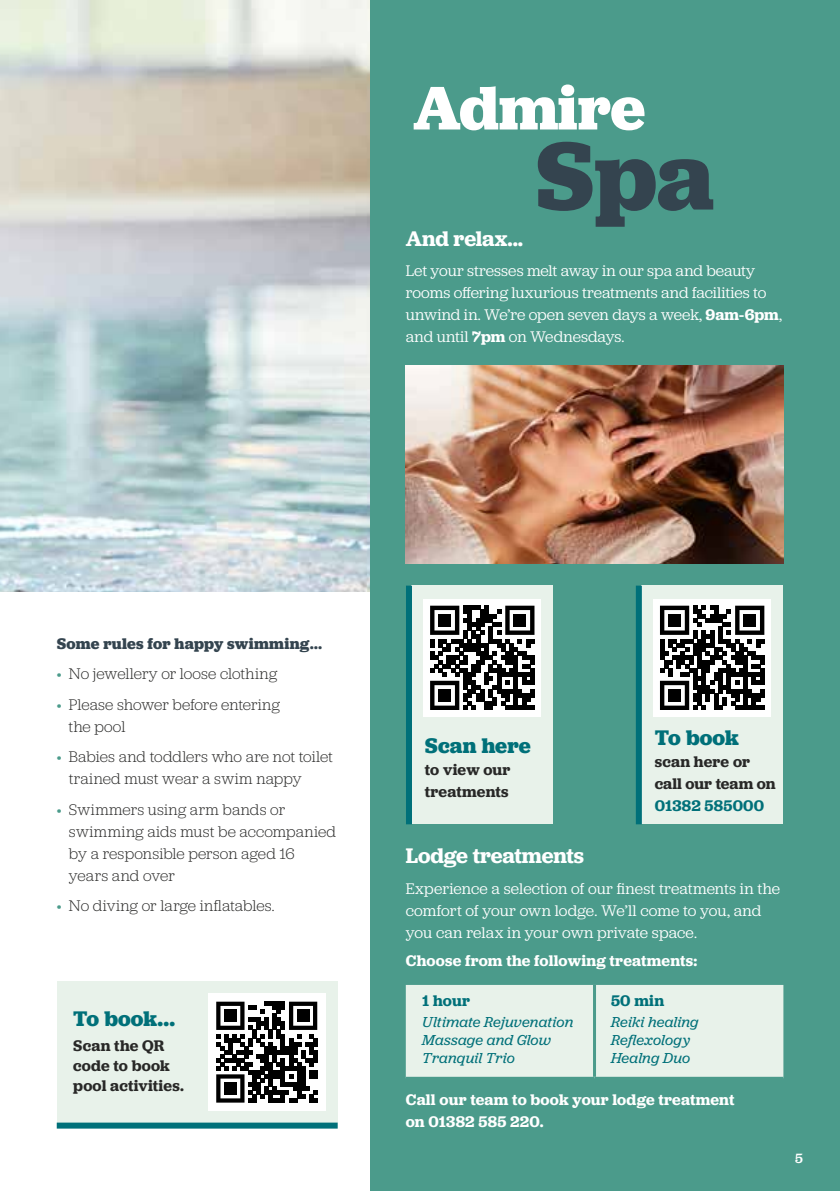
<style>
.page{position:relative;width:840px;height:1191px;background:#fff}
.page>*{position:absolute;margin:0;border:0;box-sizing:border-box;transform-origin:0 0}
.t1{font:700 100px "Jubilat";color:#34444f}
.t2{font:700 64px "Jubilat";letter-spacing:-.005em;color:#fff}
.t3{font:600 22px "Jubilat";letter-spacing:-.01em;color:#fff}
.t4{font:700 22px "Jubilat";letter-spacing:.005em;color:#007079}
.t5{font:16px/22px "Jubilat";color:#fff}
.t6{font:300 16px/22px "Jubilat";letter-spacing:.005em;color:#282827}
.t7{font:600 16px/22px "Jubilat";letter-spacing:.01em;color:#fff}
.t8{font:600 16px/22px "Jubilat";letter-spacing:.01em;color:#282827}
.t9{font:700 16px "Jubilat";letter-spacing:.015em;color:#34444f}
.t10{font:600 16px "Jubilat";letter-spacing:.015em;color:#007079}
.t11{font:italic 15px/18px "Jubilat";letter-spacing:.01em;color:#007079}
.t12{font:500 14px "Jubilat";color:#fff}
.s1{font-weight:600}
.s2{font-weight:400;color:#4b9b8b}
</style>
<div class="page">
<img style="left:0;top:0;width:370px;height:591px">
<div style="left:370px;top:0;width:469px;height:1191px;background:#4b9b8b"></div>
<div style="left:405px;top:985px;width:378px;height:91px;background:#e8f2ea"></div>
<hr style="left:592px;top:985px;width:3px;height:91px;background:#4b9b8b">
<img style="left:406px;top:365px;width:377px;height:199px">
<div style="left:411px;top:585px;width:142px;height:239px;background:#e8f2ea"></div>
<div style="left:423px;top:599px;width:117px;height:117px;background:#fff"></div>
<svg style="left:430px;top:605px;width:104px;height:105px"></svg>
<div style="left:438px;top:614px;width:12px;height:12px;background:#000"></div>
<div style="left:513px;top:614px;width:13px;height:12px;background:#000"></div>
<div style="left:438px;top:689px;width:12px;height:12px;background:#000"></div>
<div style="left:406px;top:585px;width:6px;height:239px;background:#007079"></div>
<div style="left:641px;top:585px;width:141px;height:239px;background:#e8f2ea"></div>
<div style="left:653px;top:599px;width:117px;height:117px;background:#fff"></div>
<svg style="left:660px;top:605px;width:104px;height:105px"></svg>
<div style="left:668px;top:614px;width:12px;height:12px;background:#000"></div>
<div style="left:743px;top:614px;width:12px;height:12px;background:#000"></div>
<div style="left:668px;top:689px;width:12px;height:12px;background:#000"></div>
<div style="left:635px;top:585px;width:6px;height:239px;background:#007079"></div>
<div style="left:57px;top:981px;width:280px;height:142px;background:#e8f2ea"></div>
<div style="left:208px;top:993px;width:117px;height:117px;background:#fff"></div>
<svg style="left:216px;top:1001px;width:101px;height:101px"></svg>
<div style="left:224px;top:1009px;width:12px;height:12px;background:#000"></div>
<div style="left:297px;top:1009px;width:12px;height:12px;background:#000"></div>
<div style="left:224px;top:1082px;width:12px;height:12px;background:#000"></div>
<div style="left:57px;top:1122px;width:280px;height:6px;background:#007079"></div>
<h2 class="t2" style="left:413px;top:67px;width:233px">Admire</h2>
<h1 class="t1" style="left:534px;top:111px;width:180px">Spa</h1>
<h3 class="t3" style="left:405px;top:224px;width:119px">And relax...</h3>
<p class="t5" style="left:405px;top:259px;width:377px">Let your stresses melt away in our spa and beauty rooms offering luxurious treatments and facilities to unwind in. We’re open seven days a week, <span class="s1">9am-6pm</span>, and until <span class="s1">7pm</span> on Wednesdays.</p>
<p class="t9" style="left:57px;top:633px;width:267px">Some rules for happy swimming…</p>
<p class="t6" style="left:57px;top:662px;width:222px"><span class="s2">•</span> No jewellery or loose clothing</p>
<p class="t6" style="left:69px;top:693px;width:213px;text-indent:-12px"><span class="s2">•</span> Please shower before entering the pool</p>
<p class="t6" style="left:69px;top:745px;width:265px;text-indent:-12px"><span class="s2">•</span> Babies and toddlers who are not toilet trained must wear a swim nappy</p>
<p class="t6" style="left:69px;top:798px;width:268px;text-indent:-12px"><span class="s2">•</span> Swimmers using arm bands or swimming aids must be accompanied by a responsible person aged 16 years and over</p>
<p class="t6" style="left:57px;top:894px;width:219px"><span class="s2">•</span> No diving or large inflatables.</p>
<h3 class="t4" style="left:73px;top:1004px;width:103px">To book...</h3>
<p class="t8" style="left:73px;top:1035px;width:112px;line-height:20px">Scan the QR code to book pool activities.</p>
<h3 class="t4" style="left:424px;top:731px;width:107px">Scan here</h3>
<p class="t8" style="left:424px;top:758px;width:87px">to view our treatments</p>
<h3 class="t4" style="left:654px;top:723px;width:85px">To book</h3>
<p class="t8" style="left:654px;top:750px;width:122px">scan here or call our team on</p>
<p class="t10" style="left:654px;top:795px;width:111px">01382 585000</p>
<h3 class="t3" style="left:405px;top:842px;width:179px">Lodge treatments</h3>
<p class="t5" style="left:405px;top:877px;width:375px">Experience a selection of our finest treatments in the comfort of your own lodge. We’ll come to you, and you can relax in your own private space.</p>
<p class="t7" style="left:405px;top:949px;width:293px">Choose from the following treatments:</p>
<p class="t10" style="left:422px;top:990px;width:49px">1 hour</p>
<p class="t11" style="left:422px;top:1012px;width:152px">Ultimate Rejuvenation<br>Massage and Glow<br>Tranquil Trio</p>
<p class="t10" style="left:610px;top:990px;width:55px">50 min</p>
<p class="t11" style="left:610px;top:1012px;width:89px">Reiki healing<br>Reflexology<br>Healng Duo</p>
<p class="t7" style="left:405px;top:1088px;width:330px">Call our team to book your lodge treatment on 01382 585 220.</p>
<p class="t12" style="left:794px;top:1149px;width:9px">5</p>
</div>
